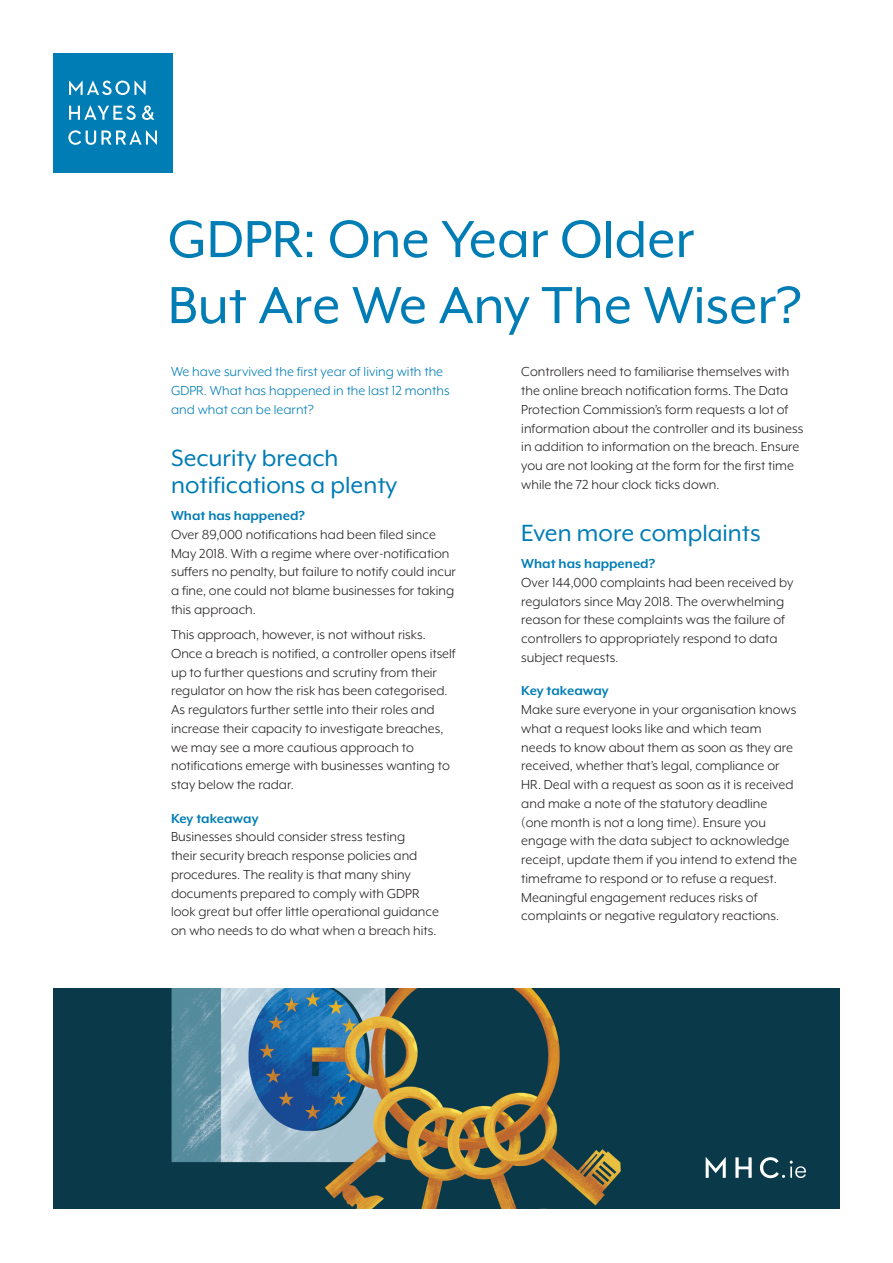
<style>
.page{position:relative;width:893px;height:1263px;background:#fff}
.page>*{position:absolute;margin:0;border:0;box-sizing:border-box;transform-origin:0 0}
.MHC_Heading{font:60px/66px "Mr Eaves XL Mod OT";color:#007db5}
.MHC_Sub_Head{font:27px/27px "Mr Eaves XL Mod OT";color:#007db5}
.MHC_Body{font:15px/18.8px "Mr Eaves XL Mod OT";color:#231f20}
.MHC_Body-2{font:15px/18.8px "Mr Eaves XL Mod OT";color:#007db5}
.s1{font-weight:700;color:#007db5}
</style>
<div class="page">
<div style="left:53px;top:989px;width:787px;height:220px;background:#0a3a4a"></div>
<img style="left:171px;top:989px;width:450px;height:220px">
<svg style="left:706px;top:1157px;width:100px;height:21px"></svg>
<div style="left:53px;top:53px;width:119px;height:119px;background:#007db5"></div>
<svg style="left:68px;top:81px;width:89px;height:64px"></svg>
<p class="MHC_Heading" style="left:168px;top:206px;width:635px">GDPR: One Year Older<br>But Are We Any The Wiser?</p>
<p class="MHC_Body-2" style="left:171px;top:362px;width:280px">We have survived the first year of living with the<br>GDPR. What has happened in the last 12 months and what can be learnt?</p>
<p class="MHC_Sub_Head" style="left:171px;top:444px;width:228px">Security breach notifications a plenty</p>
<p class="MHC_Body" style="left:171px;top:506px;width:286px"><span class="s1">What has happened?<br></span>Over 89,000 notifications had been filed since May 2018. With a regime where over-notification suffers no penalty, but failure to notify could incur a fine, one could not blame businesses for taking this approach.</p>
<p class="MHC_Body" style="left:171px;top:625px;width:286px">This approach, however, is not without risks.<br>Once a breach is notified, a controller opens itself up to further questions and scrutiny from their regulator on how the risk has been categorised.<br>As regulators further settle into their roles and increase their capacity to investigate breaches, we may see a more cautious approach to notifications emerge with businesses wanting to stay below the radar.</p>
<p class="MHC_Body" style="left:171px;top:809px;width:269px"><span class="s1">Key takeaway<br></span>Businesses should consider stress testing<br>their security breach response policies and procedures. The reality is that many shiny documents prepared to comply with GDPR look great but offer little operational guidance on who needs to do what when a breach hits.</p>
<p class="MHC_Body" style="left:521px;top:362px;width:284px">Controllers need to familiarise themselves with the online breach notification forms. The Data Protection Commission’s form requests a lot of information about the controller and its business in addition to information on the breach. Ensure you are not looking at the form for the first time while the 72 hour clock ticks down.</p>
<p class="MHC_Sub_Head" style="left:521px;top:519px;width:241px">Even more complaints</p>
<p class="MHC_Body" style="left:521px;top:554px;width:274px"><span class="s1">What has happened?<br></span>Over 144,000 complaints had been received by regulators since May 2018. The overwhelming reason for these complaints was the failure of controllers to appropriately respond to data subject requests.</p>
<p class="MHC_Body" style="left:521px;top:681px;width:277px"><span class="s1">Key takeaway<br></span>Make sure everyone in your organisation knows what a request looks like and which team needs to know about them as soon as they are received, whether that’s legal, compliance or HR. Deal with a request as soon as it is received and make a note of the statutory deadline (one month is not a long time). Ensure you engage with the data subject to acknowledge receipt, update them if you intend to extend the timeframe to respond or to refuse a request.<br>Meaningful engagement reduces risks of complaints or negative regulatory reactions.</p>
</div>
